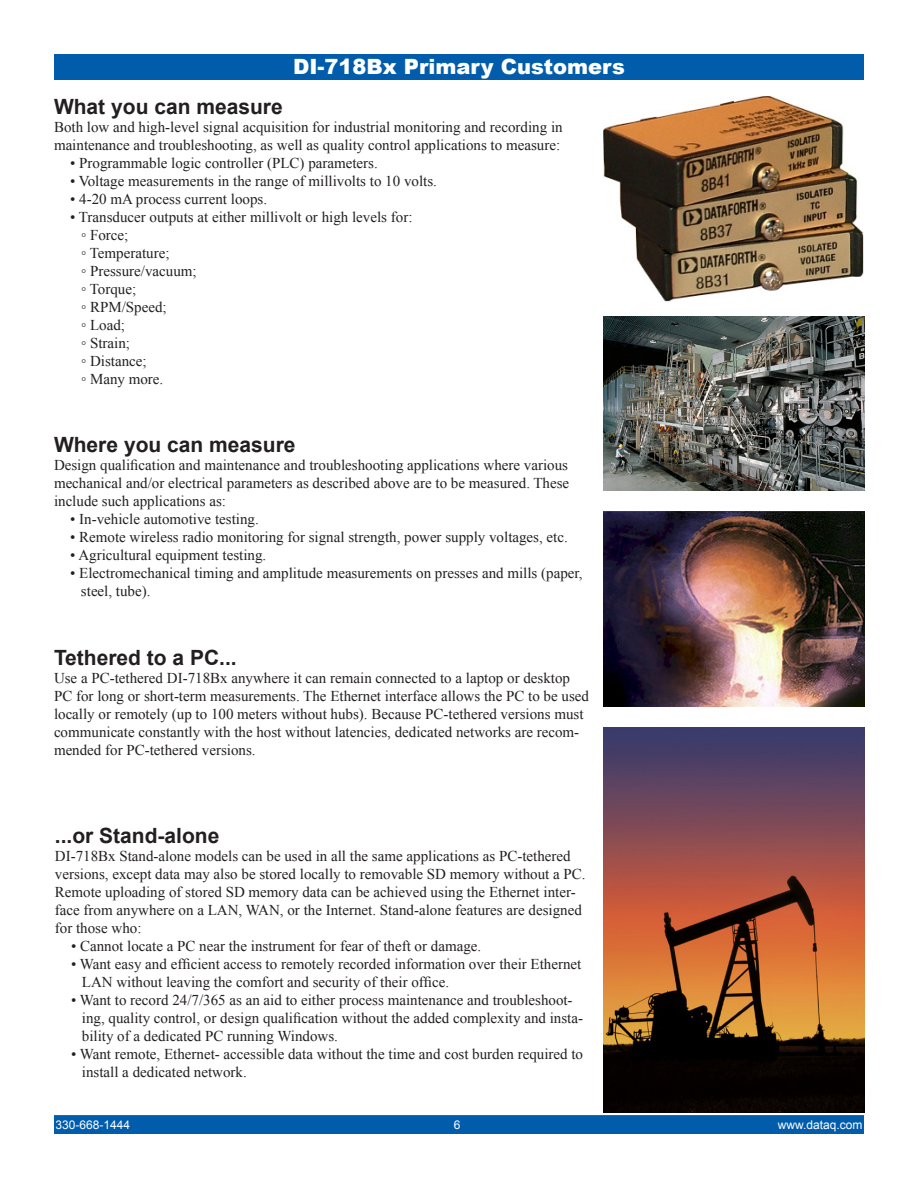
<style>
.page{position:relative;width:918px;height:1188px;background:#fff}
.page>*{position:absolute;margin:0;border:0;box-sizing:border-box;transform-origin:0 0}
.t1{font:700 21px "Arial";color:#231f20}
.t2{font:900 21px "Arial";color:#fff}
.t3{font:15px/18px "Times New Roman";color:#231f20}
.t4{font:12px "Arial";color:#fff}
</style>
<div class="page">
<img style="left:603px;top:727px;width:261px;height:386px">
<img style="left:603px;top:316px;width:261px;height:175px">
<div style="left:54px;top:54px;width:810px;height:26px;background:#015dab"></div>
<div style="left:55px;top:1116px;width:808px;height:17px;background:#015dab"></div>
<div style="left:54px;top:1115px;width:810px;height:19px;border:2px solid #015dab"></div>
<img style="left:603px;top:511px;width:261px;height:196px">
<img style="left:603px;top:96px;width:261px;height:205px">
<h1 class="t2" style="left:293px;top:52px;width:333px">DI-718Bx Primary Customers</h1>
<h1 class="t1" style="left:54px;top:92px;width:230px">What you can measure</h1>
<p class="t3" style="left:54px;top:117px;width:510px">Both low and high-level signal acquisition for industrial monitoring and recording in maintenance and troubleshooting, as well as quality control applications to measure:</p>
<p class="t3" style="left:70px;top:153px;width:309px">• Programmable logic controller (PLC) parameters.</p>
<p class="t3" style="left:70px;top:171px;width:368px">• Voltage measurements in the range of millivolts to 10 volts.</p>
<p class="t3" style="left:70px;top:189px;width:198px">• 4-20 mA process current loops.</p>
<p class="t3" style="left:81px;top:207px;width:333px;text-indent:-11px">• Transducer outputs at either millivolt or high levels for: ◦ Force;<br>◦ Temperature;<br>◦ Pressure/vacuum;<br>◦ Torque;<br>◦ RPM/Speed;<br>◦ Load;<br>◦ Strain;<br>◦ Distance;<br>◦ Many more.</p>
<h1 class="t1" style="left:54px;top:430px;width:243px">Where you can measure</h1>
<p class="t3" style="left:54px;top:455px;width:517px;text-align:justify">Design qualification and maintenance and troubleshooting applications where various mechanical and/or electrical parameters as described above are to be measured. These include such applications as:</p>
<p class="t3" style="left:70px;top:509px;width:190px">• In-vehicle automotive testing.</p>
<p class="t3" style="left:70px;top:527px;width:499px">• Remote wireless radio monitoring for signal strength, power supply voltages, etc.</p>
<p class="t3" style="left:70px;top:545px;width:198px">• Agricultural equipment testing.</p>
<p class="t3" style="left:81px;top:563px;width:503px;text-indent:-11px">• Electromechanical timing and amplitude measurements on presses and mills (paper, steel, tube).</p>
<h1 class="t1" style="left:54px;top:644px;width:184px">Tethered to a PC...</h1>
<p class="t3" style="left:54px;top:669px;width:537px">Use a PC-tethered DI-718Bx anywhere it can remain connected to a laptop or desktop PC for long or short-term measurements. The Ethernet interface allows the PC to be used locally or remotely (up to 100 meters without hubs). Because PC-tethered versions must communicate constantly with the host without latencies, dedicated networks are recom&shy;mended for PC-tethered versions.</p>
<h1 class="t1" style="left:55px;top:821px;width:166px">...or Stand-alone</h1>
<p class="t3" style="left:55px;top:846px;width:532px">DI-718Bx Stand-alone models can be used in all the same applications as PC-tethered versions, except data may also be stored locally to removable SD memory without a PC.<br>Remote uploading of stored SD memory data can be achieved using the Ethernet inter&shy;face from anywhere on a LAN, WAN, or the Internet. Stand-alone features are designed for those who:</p>
<p class="t3" style="left:71px;top:936px;width:412px">• Cannot locate a PC near the instrument for fear of theft or damage.</p>
<p class="t3" style="left:82px;top:954px;width:501px;text-indent:-11px">• Want easy and efficient access to remotely recorded information over their Ethernet<br>LAN without leaving the comfort and security of their office.</p>
<p class="t3" style="left:82px;top:990px;width:503px;text-indent:-11px">• Want to record 24/7/365 as an aid to either process maintenance and troubleshoot&shy;ing, quality control, or design qualification without the added complexity and insta&shy;bility of a dedicated PC running Windows.</p>
<p class="t3" style="left:82px;top:1044px;width:503px;text-indent:-11px">• Want remote, Ethernet- accessible data without the time and cost burden required to install a dedicated network.</p>
<p class="t4" style="left:56px;top:1117px;width:76px">330-668-1444</p>
<p class="t4" style="left:454px;top:1117px;width:8px">6</p>
<p class="t4" style="left:778px;top:1117px;width:86px">www.dataq.com</p>
</div>
